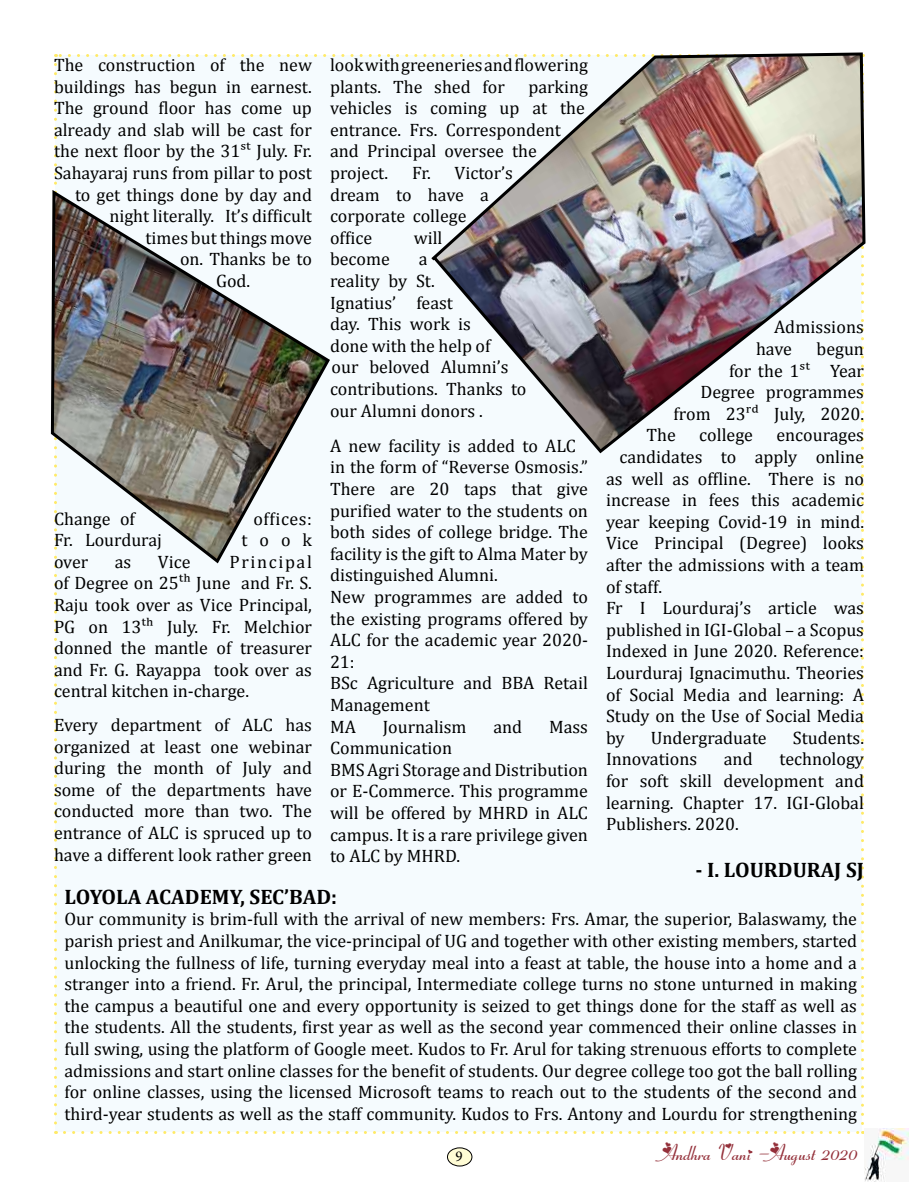
<style>
.page{position:relative;width:918px;height:1188px;background:#fff}
.page>*{position:absolute;margin:0;border:0;box-sizing:border-box;transform-origin:0 0}
.t1{font:22.5px "Fiolex Girls";color:#94303a}
.t2{font:700 21px "Cambria";color:#000}
.t3{font:18px/21.6px "Cambria";color:#000}
.t4{font:18px "Cambria";letter-spacing:.03em;color:#000}
.t5{font:15px "Minion Pro";color:#000}
</style>
<div class="page">
<div style="left:56px;top:56px;width:806px;height:1076px;background:#f5fbfe"></div>
<svg style="left:54px;top:64px;width:3px;height:1070px"></svg>
<svg style="left:64px;top:1131px;width:799px;height:3px"></svg>
<svg style="left:861px;top:455px;width:3px;height:669px"></svg>
<svg style="left:56px;top:54px;width:371px;height:3px"></svg>
<img style="left:864px;top:1128px;width:44px;height:54px">
<div style="left:447px;top:1148px;width:25px;height:18px;background:#fffcd5;border-radius:50%"></div>
<div style="left:447px;top:1147px;width:25px;height:19px;border:1px solid #000;border-radius:50%"></div>
<img style="left:431px;top:52px;width:435px;height:402px">
<img style="left:50px;top:188px;width:280px;height:378px">
<p class="t3" style="left:54px;top:54px;width:260px">The construction of the new</p>
<p class="t3" style="left:54px;top:76px;width:259px">buildings has begun in earnest.</p>
<p class="t3" style="left:54px;top:97px;width:259px">The ground floor has come up</p>
<p class="t3" style="left:54px;top:119px;width:260px">already and slab will be cast for</p>
<p class="t3" style="left:54px;top:140px;width:260px">the next floor by the 31st July. Fr.</p>
<p class="t3" style="left:54px;top:162px;width:260px">Sahayaraj runs from pillar to post</p>
<p class="t3" style="left:75px;top:184px;width:239px">to get things done by day and</p>
<p class="t3" style="left:110px;top:205px;width:204px">night literally. It’s difficult</p>
<p class="t3" style="left:146px;top:227px;width:168px">times but things move</p>
<p class="t3" style="left:180px;top:248px;width:133px">on. Thanks be to</p>
<p class="t3" style="left:216px;top:270px;width:36px">God.</p>
<p class="t3" style="left:54px;top:508px;width:83px">Change of</p>
<p class="t4" style="left:254px;top:508px;width:60px">offices:</p>
<p class="t3" style="left:54px;top:529px;width:109px">Fr. Lourduraj</p>
<p class="t3" style="left:242px;top:529px;width:72px">took</p>
<p class="t3" style="left:54px;top:551px;width:36px">over</p>
<p class="t3" style="left:115px;top:551px;width:18px">as</p>
<p class="t3" style="left:158px;top:551px;width:34px">Vice</p>
<p class="t3" style="left:54px;top:551px;width:260px;text-align:justify;text-indent:176px">Principal of Degree on 25th June and Fr. S.<br>Raju took over as Vice Principal, PG on 13th July. Fr. Melchior donned the mantle of treasurer and Fr. G. Rayappa took over as central kitchen in-charge.</p>
<p class="t3" style="left:54px;top:714px;width:260px;text-align:justify">Every department of ALC has organized at least one webinar during the month of July and some of the departments have conducted more than two. The entrance of ALC is spruced up to have a different look rather green</p>
<p class="t3" style="left:330px;top:54px;width:260px">look with greeneries and flowering plants. The shed for</p>
<p class="t3" style="left:330px;top:76px;width:259px;text-indent:198px">parking vehicles is coming up at the entrance. Frs. Correspondent and Principal oversee the project.</p>
<p class="t3" style="left:330px;top:162px;width:185px;text-indent:82px">Fr. Victor’s dream to have a corporate college office</p>
<p class="t3" style="left:414px;top:227px;width:30px">will</p>
<p class="t3" style="left:330px;top:248px;width:61px">become</p>
<p class="t3" style="left:330px;top:248px;width:198px;text-indent:89px">a<br>reality by St.<br>Ignatius’ feast<br>day. This work is<br>done with the help of<br>our beloved Alumni’s contributions. Thanks to our Alumni donors .</p>
<p class="t3" style="left:330px;top:435px;width:260px">A new facility is added to ALC in the form of “Reverse Osmosis.”<br>There are 20 taps that give purified water to the students on both sides of college bridge. The facility is the gift to Alma Mater by distinguished Alumni.<br>New programmes are added to the existing programs offered by<br>ALC for the academic year 2020-<br>21:<br>BSc Agriculture and BBA Retail<br>Management<br>MA</p>
<p class="t3" style="left:383px;top:715px;width:85px">Journalism</p>
<p class="t3" style="left:493px;top:715px;width:30px">and</p>
<p class="t3" style="left:549px;top:715px;width:40px">Mass</p>
<p class="t3" style="left:330px;top:737px;width:260px">Communication<br>BMS Agri Storage and Distribution or E-Commerce. This programme will be offered by MHRD in ALC campus. It is a rare privilege given to ALC by MHRD.</p>
<p class="t3" style="left:756px;top:316px;width:110px;text-indent:18px">Admissions have</p>
<p class="t3" style="left:817px;top:338px;width:49px">begun</p>
<p class="t3" style="left:729px;top:360px;width:137px">for the 1st Year</p>
<p class="t3" style="left:701px;top:381px;width:165px">Degree programmes</p>
<p class="t3" style="left:674px;top:403px;width:192px">from 23rd July, 2020.</p>
<p class="t3" style="left:647px;top:424px;width:31px">The</p>
<p class="t3" style="left:699px;top:424px;width:55px">college</p>
<p class="t3" style="left:776px;top:424px;width:89px">encourages</p>
<p class="t3" style="left:620px;top:446px;width:246px">candidates to apply online</p>
<p class="t3" style="left:606px;top:468px;width:260px">as well as offline. There is no</p>
<p class="t3" style="left:606px;top:489px;width:260px">increase in fees this academic</p>
<p class="t3" style="left:606px;top:511px;width:260px">year keeping Covid-19 in mind.</p>
<p class="t3" style="left:606px;top:532px;width:260px">Vice Principal (Degree) looks</p>
<p class="t3" style="left:606px;top:554px;width:259px">after the admissions with a team</p>
<p class="t3" style="left:606px;top:576px;width:58px">of staff.</p>
<p class="t3" style="left:606px;top:597px;width:259px">Fr I Lourduraj’s article was</p>
<p class="t3" style="left:606px;top:619px;width:260px">published in IGI-Global – a Scopus</p>
<p class="t3" style="left:606px;top:640px;width:260px">Indexed in June 2020. Reference:</p>
<p class="t3" style="left:606px;top:662px;width:260px">Lourduraj Ignacimuthu. Theories</p>
<p class="t3" style="left:606px;top:684px;width:259px">of Social Media and learning: A</p>
<p class="t3" style="left:606px;top:705px;width:260px">Study on the Use of Social Media</p>
<p class="t3" style="left:606px;top:727px;width:20px">by</p>
<p class="t3" style="left:651px;top:727px;width:118px">Undergraduate</p>
<p class="t3" style="left:793px;top:727px;width:73px">Students.</p>
<p class="t3" style="left:606px;top:748px;width:93px">Innovations</p>
<p class="t3" style="left:724px;top:748px;width:30px">and</p>
<p class="t3" style="left:606px;top:748px;width:260px;text-align:justify;text-indent:173px">technology for soft skill development and learning. Chapter 17. IGI-Global Publishers. 2020.</p>
<p class="t2" style="left:695px;top:855px;width:170px">- I. LOURDURAJ SJ</p>
<p class="t2" style="left:64px;top:882px;width:274px">LOYOLA ACADEMY, SEC’BAD:</p>
<p class="t3" style="left:64px;top:908px;width:794px;text-align:justify">Our community is brim-full with the arrival of new members: Frs. Amar, the superior, Balaswamy, the parish priest and Anilkumar, the vice-principal of UG and together with other existing members, started unlocking the fullness of life, turning everyday meal into a feast at table, the house into a home and a stranger into a friend. Fr. Arul, the principal, Intermediate college turns no stone unturned in making the campus a beautiful one and every opportunity is seized to get things done for the staff as well as the students. All the students, first year as well as the second year commenced their online classes in full swing, using the platform of Google meet. Kudos to Fr. Arul for taking strenuous efforts to complete admissions and start online classes for the benefit of students. Our degree college too got the ball rolling for online classes, using the licensed Microsoft teams to reach out to the students of the second and third-year students as well as the staff community. Kudos to Frs. Antony and Lourdu for strengthening</p>
<p class="t5" style="left:456px;top:1146px;width:9px">9</p>
<p class="t1" style="left:662px;top:1139px;width:199px">Andhra Vani -August 2020</p>
</div>
